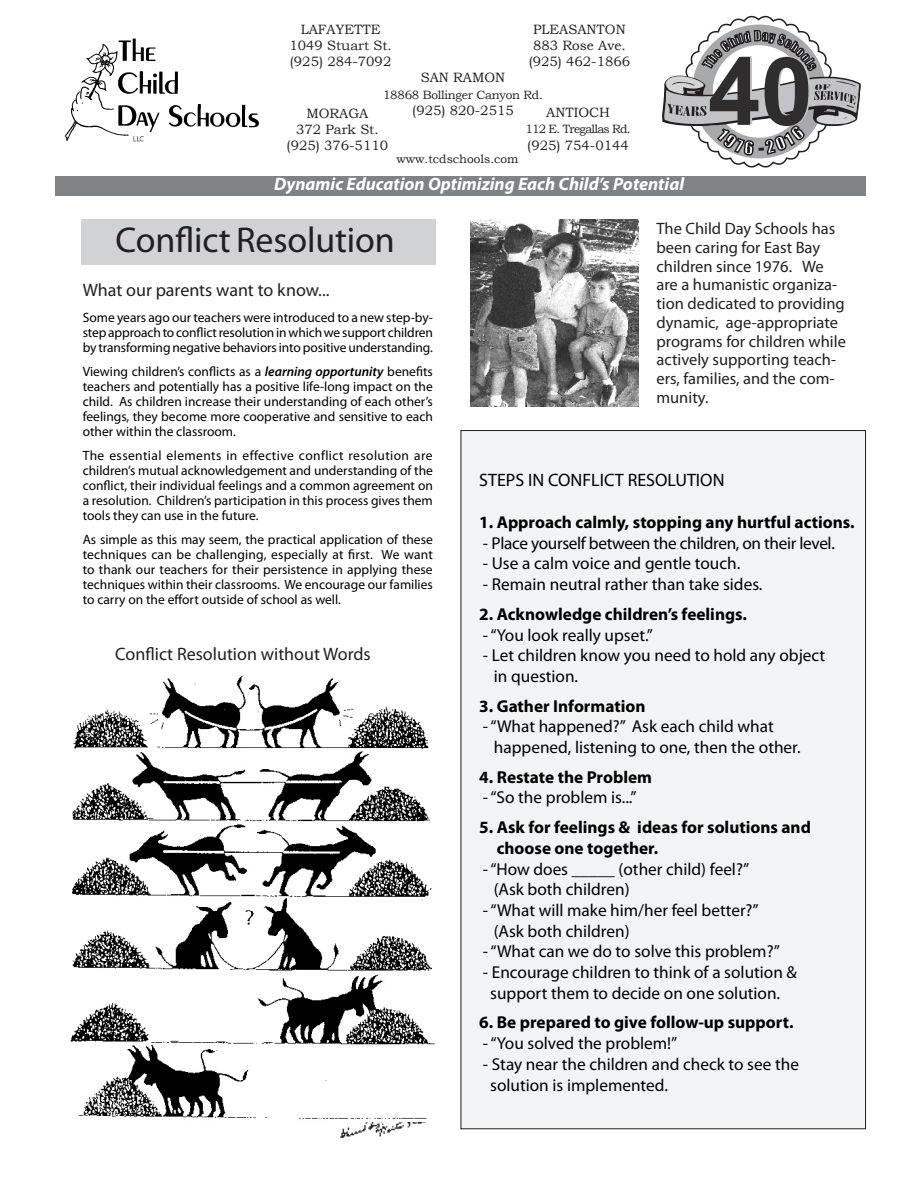
<style>
.page{position:relative;width:918px;height:1188px;background:#fff}
.page>*{position:absolute;margin:0;border:0;box-sizing:border-box;transform-origin:0 0}
.t1{font:700 94.5px "Arial";color:#2f2d2e}
.Heading{font:36px "Myriad Pro";letter-spacing:-.005em;color:#231f20}
.Heading-2{font:18px "Myriad Pro";color:#231f20}
.Heading-3{font:italic 700 18px "Myriad Pro";color:#fff}
.t2{font:18px "Myriad Pro";color:#000}
.t3{font:17.25px "Myriad Pro";color:#000}
.t4{font:700 17.25px "Myriad Pro";color:#000}
.t5{font:17.25px "Myriad Pro";letter-spacing:-.02em;color:#000}
.Heading-4{font:16.5px/18.8px "Myriad Pro";color:#231f20}
.t6{font:13.5px/15px "Myriad Pro";color:#000;text-align:justify}
.t7{font:13.5px "Bookman Old Style";color:#231f20}
.t8{font:12px "Bookman Old Style";letter-spacing:-.02em;color:#231f20}
.t9{font:12px "Bookman Old Style";color:#231f20}
.t10{font:12px "Bookman Old Style";letter-spacing:-.06em;color:#231f20}
.s1{font-weight:600;font-style:italic}
</style>
<div class="page">
<div style="left:81px;top:219px;width:354px;height:46px;background:#d1d2d4"></div>
<div style="left:461px;top:431px;width:405px;height:698px;background:#f2f3f4"></div>
<div style="left:56px;top:176px;width:810px;height:19px;background:#808285"></div>
<img style="left:471px;top:219px;width:167px;height:188px">
<img style="left:65px;top:38px;width:195px;height:104px">
<svg style="left:662px;top:15px;width:199px;height:153px"></svg>
<img style="left:70px;top:675px;width:365px;height:444px">
<p class="t7" style="left:301px;top:20px;width:81px">LAFAYETTE</p>
<p class="t7" style="left:289px;top:37px;width:104px">1049 Stuart St.</p>
<p class="t7" style="left:290px;top:53px;width:103px">(925) 284-7092</p>
<p class="t7" style="left:306px;top:105px;width:64px">MORAGA</p>
<p class="t7" style="left:296px;top:121px;width:84px">372 Park St.</p>
<p class="t7" style="left:287px;top:137px;width:103px">(925) 376-5110</p>
<p class="t7" style="left:533px;top:21px;width:94px">PLEASANTON</p>
<p class="t7" style="left:533px;top:37px;width:94px">883 Rose Ave.</p>
<p class="t7" style="left:529px;top:53px;width:103px">(925) 462-1866</p>
<p class="t7" style="left:546px;top:104px;width:65px">ANTIOCH</p>
<p class="t10" style="left:525px;top:122px;width:107px">112 E. Tregallas Rd.</p>
<p class="t7" style="left:527px;top:136px;width:103px">(925) 754-0144</p>
<p class="t7" style="left:421px;top:69px;width:86px">SAN RAMON</p>
<p class="t8" style="left:383px;top:87px;width:161px">18868 Bollinger Canyon Rd.</p>
<p class="t7" style="left:412px;top:101px;width:103px">(925) 820-2515</p>
<p class="t9" style="left:397px;top:151px;width:123px">www.tcdschools.com</p>
<p class="Heading-3" style="left:274px;top:172px;width:411px">Dynamic Education Optimizing Each Child’s Potential</p>
<h1 class="t1" style="left:708px;top:25px;width:107px">40</h1>
<p class="Heading" style="left:116px;top:218px;width:281px">Conflict Resolution</p>
<p class="Heading-2" style="left:83px;top:279px;width:248px">What our parents want to know...</p>
<p class="t6" style="left:83px;top:310px;width:352px">Some years ago our teachers were introduced to a new step-by&shy;step approach to conflict resolution in which we support children by transforming negative behaviors into positive understanding.</p>
<p class="t6" style="left:83px;top:364px;width:352px">Viewing children’s conflicts as a <span class="s1">learning opportunity</span> benefits teachers and potentially has a positive life-long impact on the child. As children increase their understanding of each other’s feelings, they become more cooperative and sensitive to each other within the classroom.</p>
<p class="t6" style="left:83px;top:448px;width:352px">The essential elements in effective conflict resolution are children’s mutual acknowledgement and understanding of the conflict, their individual feelings and a common agreement on a resolution. Children’s participation in this process gives them tools they can use in the future.</p>
<p class="t6" style="left:83px;top:532px;width:352px">As simple as this may seem, the practical application of these techniques can be challenging, especially at first. We want to thank our teachers for their persistence in applying these techniques within their classrooms. We encourage our families to carry on the effort outside of school as well.</p>
<p class="Heading-2" style="left:115px;top:643px;width:257px">Conflict Resolution without Words</p>
<p class="Heading-4" style="left:656px;top:219px;width:191px">The Child Day Schools has been caring for East Bay children since 1976. We are a humanistic organiza&shy;tion dedicated to providing dynamic, age-appropriate programs for children while actively supporting teach&shy;ers, families, and the com&shy;munity.</p>
<p class="t2" style="left:479px;top:469px;width:247px">STEPS IN CONFLICT RESOLUTION</p>
<p class="t4" style="left:479px;top:511px;width:377px">1. Approach calmly, stopping any hurtful actions.</p>
<p class="t5" style="left:483px;top:532px;width:354px">- Place yourself between the children, on their level.</p>
<p class="t3" style="left:483px;top:553px;width:259px">- Use a calm voice and gentle touch.</p>
<p class="t3" style="left:483px;top:574px;width:281px">- Remain neutral rather than take sides.</p>
<p class="t4" style="left:479px;top:603px;width:269px">2. Acknowledge children’s feelings.</p>
<p class="t3" style="left:483px;top:624px;width:171px">- “You look really upset.”</p>
<p class="t3" style="left:483px;top:645px;width:344px">- Let children know you need to hold any object</p>
<p class="t3" style="left:494px;top:665px;width:86px">in question.</p>
<p class="t4" style="left:479px;top:695px;width:168px">3. Gather Information</p>
<p class="t3" style="left:483px;top:716px;width:292px">- “What happened?” Ask each child what</p>
<p class="t3" style="left:494px;top:737px;width:308px">happened, listening to one, then the other.</p>
<p class="t4" style="left:479px;top:766px;width:174px">4. Restate the Problem</p>
<p class="t3" style="left:483px;top:787px;width:155px">- “So the problem is...”</p>
<p class="t4" style="left:479px;top:816px;width:333px">5. Ask for feelings &amp; ideas for solutions and</p>
<p class="t4" style="left:497px;top:837px;width:163px">choose one together.</p>
<p class="t3" style="left:483px;top:858px;width:268px">- “How does _____ (other child) feel?”</p>
<p class="t3" style="left:494px;top:879px;width:137px">(Ask both children)</p>
<p class="t3" style="left:483px;top:899px;width:277px">- “What will make him/her feel better?”</p>
<p class="t3" style="left:494px;top:920px;width:137px">(Ask both children)</p>
<p class="t3" style="left:483px;top:941px;width:298px">- “What can we do to solve this problem?”</p>
<p class="t3" style="left:483px;top:962px;width:316px">- Encourage children to think of a solution &amp;</p>
<p class="t3" style="left:490px;top:982px;width:292px">support them to decide on one solution.</p>
<p class="t4" style="left:479px;top:1011px;width:316px">6. Be prepared to give follow-up support.</p>
<p class="t3" style="left:483px;top:1033px;width:196px">- “You solved the problem!”</p>
<p class="t3" style="left:483px;top:1053px;width:318px">- Stay near the children and check to see the</p>
<p class="t3" style="left:490px;top:1074px;width:179px">solution is implemented.</p>
</div>
